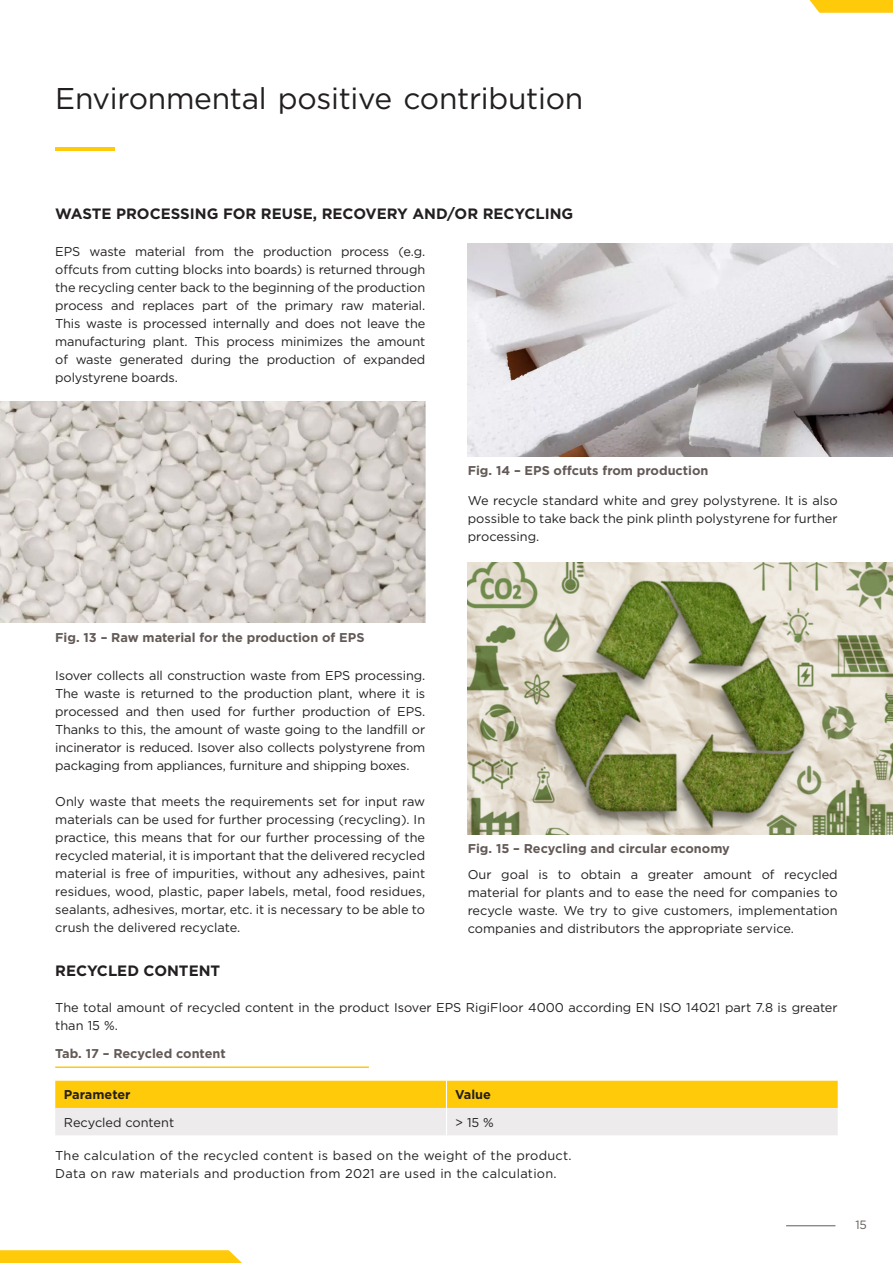
<style>
.page{position:relative;width:893px;height:1263px;background:#fff}
.page>*{position:absolute;margin:0;border:0;box-sizing:border-box;transform-origin:0 0}
.t1{font:30px "Gotham";letter-spacing:-.01em;color:#231f20}
.t2{font:700 15px "Gotham";color:#231f20}
.t3{font:12.75px/18px "Gotham";color:#231f20;text-align:justify}
.t4{font:12.75px/18px "Gotham";letter-spacing:.02em;color:#231f20}
.t5{font:700 12.75px "Gotham";color:#635a57}
.t6{font:700 12.75px "Gotham";color:#231f20}
.t7{font:12px "Gotham";color:#635a57}
</style>
<div class="page">
<hr style="left:55px;top:147px;width:60px;height:4px;background:#feca0a">
<svg style="left:809px;top:0;width:84px;height:13px"></svg>
<hr style="left:786px;top:1225px;width:49px;height:1px;background:#635a57">
<img style="left:468px;top:244px;width:425px;height:212px">
<img style="left:0;top:402px;width:425px;height:221px">
<img style="left:468px;top:562px;width:425px;height:272px">
<svg style="left:55px;top:1081px;width:783px;height:54px"></svg>
<hr style="left:55px;top:1066px;width:314px;height:2px;background:#feca0a">
<svg style="left:0;top:1250px;width:242px;height:13px"></svg>
<h1 class="t1" style="left:55px;top:79px;width:529px">Environmental positive contribution</h1>
<p class="t2" style="left:55px;top:204px;width:13px">Waste</p>
<p class="t2" style="left:116px;top:204px;width:12px">processing</p>
<p class="t2" style="left:223px;top:204px;width:12px">for</p>
<p class="t2" style="left:261px;top:204px;width:11px">reuse</p>
<p class="t2" style="left:313px;top:204px;width:21px">, recovery</p>
<p class="t2" style="left:412px;top:204px;width:13px">and</p>
<p class="t2" style="left:447px;top:204px;width:47px">/or recycling</p>
<p class="t3" style="left:55px;top:242px;width:371px">EPS waste material from the production process (e.g. offcuts from cutting blocks into boards) is returned through the recycling center back to the beginning of the production process and replaces part of the primary raw material.<br>This waste is processed internally and does not leave the manufacturing plant. This process minimizes the amount of waste generated during the production of expanded polystyrene boards.</p>
<p class="t5" style="left:468px;top:462px;width:242px">Fig. 14 – EPS offcuts from production</p>
<p class="t3" style="left:468px;top:491px;width:371px">We recycle standard white and grey polystyrene. It is also possible to take back the pink plinth polystyrene for further processing.</p>
<p class="t5" style="left:55px;top:629px;width:311px">Fig. 13 – Raw material for the production of EPS</p>
<p class="t3" style="left:55px;top:666px;width:371px">Isover collects all construction waste from EPS processing.<br>The waste is returned to the production plant, where it is processed and then used for further production of EPS.<br>Thanks to this, the amount of waste going to the landfill or incinerator is reduced. Isover also collects polystyrene from packaging from appliances, furniture and shipping boxes.</p>
<p class="t3" style="left:55px;top:792px;width:371px">Only waste that meets the requirements set for input raw materials can be used for further processing (recycling). In practice, this means that for our further processing of the recycled material, it is important that the delivered recycled material is free of impurities, without any adhesives, paint residues, wood, plastic, paper labels, metal, food residues, sealants, adhesives, mortar, etc. it is necessary to be able to crush the delivered recyclate.</p>
<p class="t5" style="left:468px;top:840px;width:264px">Fig. 15 – Recycling and circular economy</p>
<p class="t3" style="left:468px;top:865px;width:371px">Our goal is to obtain a greater amount of recycled material for plants and to ease the need for companies to recycle waste. We try to give customers, implementation companies and distributors the appropriate service.</p>
<p class="t2" style="left:55px;top:961px;width:22px">Recycled</p>
<p class="t2" style="left:144px;top:961px;width:12px">content</p>
<p class="t3" style="left:55px;top:998px;width:784px">The total amount of recycled content in the product Isover EPS RigiFloor 4000 according EN ISO 14021 part 7.8 is greater than 15 %.</p>
<p class="t5" style="left:55px;top:1045px;width:172px">Tab. 17 – Recycled content</p>
<p class="t6" style="left:64px;top:1086px;width:68px">Parameter</p>
<p class="t6" style="left:455px;top:1086px;width:37px">Value</p>
<p class="t3" style="left:64px;top:1113px;width:112px">Recycled content</p>
<p class="t3" style="left:455px;top:1113px;width:40px">&gt; 15 %</p>
<p class="t4" style="left:55px;top:1146px;width:518px">The calculation of the recycled content is based on the weight of the product.<br>Data on raw materials and production from 2021 are used in the calculation.</p>
<p class="t7" style="left:855px;top:1217px;width:13px">15</p>
</div>
